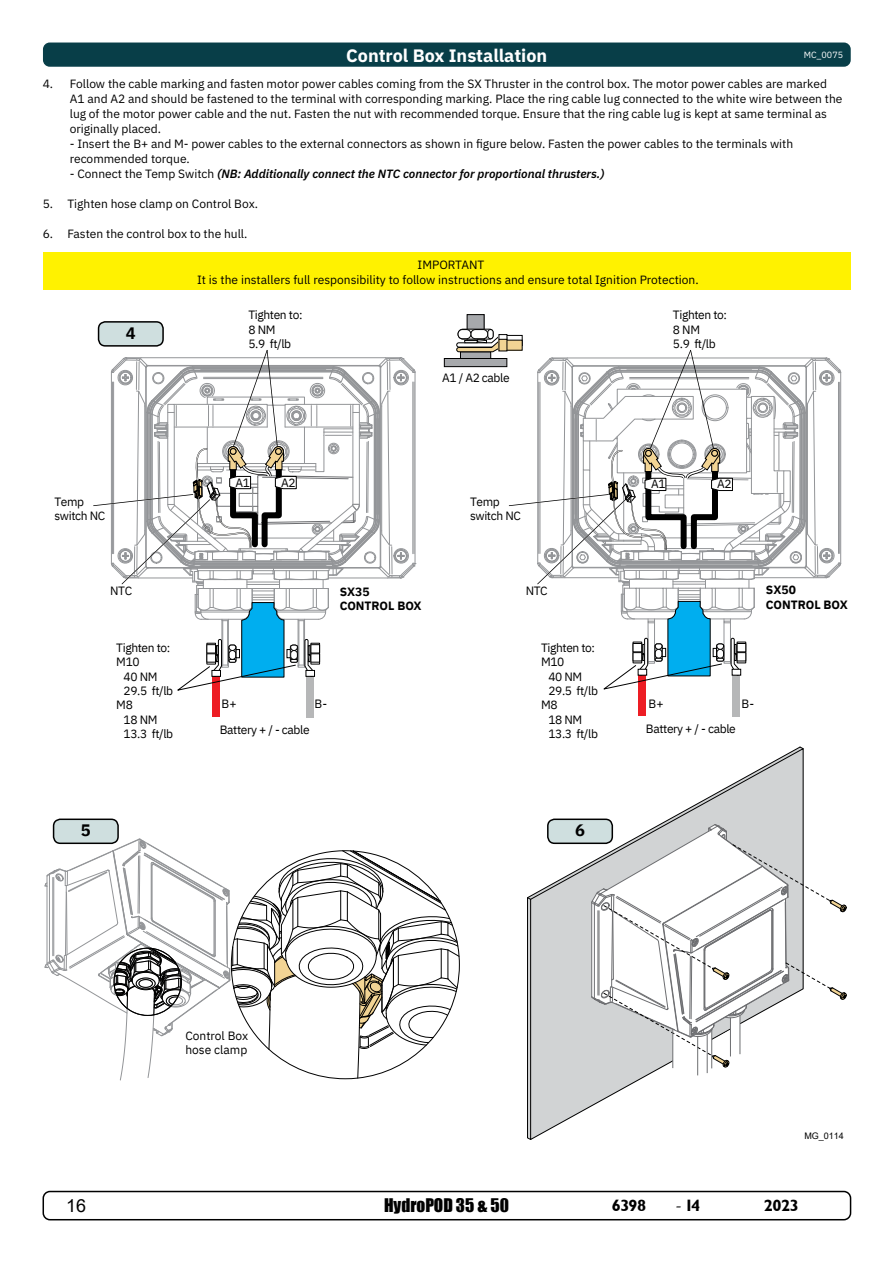
<style>
.page{position:relative;width:893px;height:1263px;background:#fff}
.page>*{position:absolute;margin:0;border:0;box-sizing:border-box;transform-origin:0 0}
.t1{font:700 18px "IBM Plex Sans";color:#fff}
.t2{font:18px "Arial";color:#000}
.t3{font:17.25px "Impact";color:#000}
.t4{font:16.5px "Garrison Sans BOLD";letter-spacing:-.03em;color:#000}
.t5{font:700 16.5px "IBM Plex Sans";color:#000}
.t6{font:12px/15px "IBM Plex Sans";color:#000}
.t7{font:12px/14.4px "IBM Plex Sans";letter-spacing:-.03em;color:#000}
.t8{font:italic 600 12px "IBM Plex Sans";color:#000}
.t9{font:700 12px/14.4px "IBM Plex Sans";color:#000}
.t10{font:9px "Arial";color:#000}
.t11{font:9px "IBM Plex Sans";color:#fff}
.s1{font-weight:400;font-style:normal}
.s2{font-family:"Minion Pro";font-size:18px}
</style>
<div class="page">
<div style="left:43px;top:1191px;width:808px;height:29px;border:2px solid #000;border-radius:7px"></div>
<div style="left:99px;top:322px;width:64px;height:24px;background:#cfdfdf;border-radius:7px"></div>
<div style="left:98px;top:321px;width:66px;height:26px;border:2px solid #000;border-radius:7px"></div>
<div style="left:467px;top:315px;width:17px;height:44px;background:#a7a9ac"></div>
<div style="left:467px;top:314px;width:17px;height:45px;border:1px solid #000"></div>
<div style="left:444px;top:358px;width:63px;height:9px;background:#a7a9ac"></div>
<div style="left:444px;top:358px;width:63px;height:9px;border:1px solid #000"></div>
<svg style="left:44px;top:838px;width:416px;height:242px"></svg>
<svg style="left:530px;top:747px;width:274px;height:393px"></svg>
<svg style="left:799px;top:746px;width:5px;height:4px"></svg>
<svg style="left:527px;top:897px;width:5px;height:3px"></svg>
<div style="left:548px;top:819px;width:64px;height:24px;background:#cfdfdf;border-radius:7px"></div>
<div style="left:547px;top:818px;width:66px;height:26px;border:2px solid #000;border-radius:7px"></div>
<div style="left:54px;top:819px;width:64px;height:24px;background:#cfdfdf;border-radius:7px"></div>
<div style="left:53px;top:818px;width:66px;height:26px;border:2px solid #000;border-radius:7px"></div>
<svg style="left:591px;top:824px;width:256px;height:246px"></svg>
<hr style="left:697px;top:1037px;width:1px;height:38px;background:#6d6e71">
<hr style="left:672px;top:1029px;width:1px;height:39px;background:#6d6e71">
<hr style="left:707px;top:1034px;width:1px;height:39px;background:#6d6e71">
<hr style="left:730px;top:1018px;width:1px;height:38px;background:#6d6e71">
<hr style="left:711px;top:1030px;width:1px;height:38px;background:#6d6e71">
<hr style="left:740px;top:1015px;width:1px;height:39px;background:#6d6e71">
<div style="left:306px;top:674px;width:8px;height:44px;background:#b6b7b8"></div>
<div style="left:213px;top:674px;width:7px;height:43px;background:#ed1d24"></div>
<div style="left:733px;top:673px;width:7px;height:43px;background:#b6b7b8"></div>
<div style="left:639px;top:673px;width:7px;height:43px;background:#ed1d24"></div>
<svg style="left:93px;top:350px;width:323px;height:342px"></svg>
<svg style="left:456px;top:329px;width:385px;height:361px"></svg>
<div style="left:43px;top:43px;width:808px;height:24px;background:#083e48;border-radius:7px"></div>
<div style="left:43px;top:253px;width:807px;height:37px;background:#fff200"></div>
<p class="t1" style="left:346px;top:41px;width:203px">Control Box Installation</p>
<p class="t6" style="left:70px;top:75px;width:774px;text-indent:-27px">4. Follow the cable marking and fasten motor power cables coming from the SX Thruster in the control box. The motor power cables are marked A1 and A2 and should be fastened to the terminal with corresponding marking. Place the ring cable lug connected to the white wire between the lug of the motor power cable and the nut. Fasten the nut with recommended torque. Ensure that the ring cable lug is kept at same terminal as originally placed.</p>
<p class="t6" style="left:70px;top:135px;width:725px">- Insert the B+ and M- power cables to the external connectors as shown in figure below. Fasten the power cables to the terminals with recommended torque.</p>
<p class="t8" style="left:70px;top:164px;width:536px"><span class="s1">- Connect the Temp Switch</span> (NB: Additionally connect the NTC connector for proportional thrusters.)</p>
<p class="t6" style="left:43px;top:195px;width:217px">5. Tighten hose clamp on Control Box.</p>
<p class="t6" style="left:43px;top:225px;width:206px">6. Fasten the control box to the hull.</p>
<p class="t11" style="left:804px;top:48px;width:41px">MC_0075</p>
<p class="t5" style="left:126px;top:320px;width:11px">4</p>
<p class="t6" style="left:197px;top:256px;width:503px;text-align:center">IMPORTANT<br>It is the installers full responsibility to follow instructions and ensure total Ignition Protection.</p>
<p class="t7" style="left:248px;top:307px;width:56px">Tighten to:<br>8 NM<br>5.9 ft/lb</p>
<p class="t7" style="left:673px;top:307px;width:56px">Tighten to:<br>8 NM<br>5.9 ft/lb</p>
<p class="t7" style="left:442px;top:370px;width:69px">A1 / A2 cable</p>
<p class="t6" style="left:235px;top:474px;width:16px">A1</p>
<p class="t6" style="left:281px;top:474px;width:16px">A2</p>
<p class="t6" style="left:651px;top:476px;width:16px">A1</p>
<p class="t6" style="left:717px;top:476px;width:16px">A2</p>
<p class="t7" style="left:54px;top:494px;width:52px">Temp switch NC</p>
<p class="t7" style="left:470px;top:494px;width:52px">Temp switch NC</p>
<p class="t6" style="left:110px;top:583px;width:24px">NTC</p>
<p class="t9" style="left:340px;top:583px;width:83px">SX35<br>CONTROL BOX</p>
<p class="t9" style="left:766px;top:582px;width:83px">SX50<br>CONTROL BOX</p>
<p class="t6" style="left:526px;top:583px;width:24px">NTC</p>
<p class="t7" style="left:116px;top:639px;width:56px">Tighten to:</p>
<p class="t6" style="left:116px;top:653px;width:25px">M10</p>
<p class="t6" style="left:124px;top:668px;width:35px">40 NM</p>
<p class="t6" style="left:124px;top:682px;width:51px">29.5 ft/lb</p>
<p class="t6" style="left:116px;top:697px;width:18px">M8</p>
<p class="t6" style="left:124px;top:711px;width:35px">18 NM</p>
<p class="t6" style="left:124px;top:725px;width:51px">13.3 ft/lb</p>
<p class="t7" style="left:541px;top:639px;width:56px">Tighten to:</p>
<p class="t6" style="left:541px;top:653px;width:25px">M10</p>
<p class="t6" style="left:548px;top:668px;width:35px">40 NM</p>
<p class="t6" style="left:548px;top:682px;width:51px">29.5 ft/lb</p>
<p class="t6" style="left:541px;top:697px;width:18px">M8</p>
<p class="t6" style="left:548px;top:711px;width:35px">18 NM</p>
<p class="t6" style="left:548px;top:725px;width:51px">13.3 ft/lb</p>
<p class="t6" style="left:222px;top:695px;width:17px">B+</p>
<p class="t6" style="left:314px;top:695px;width:14px">B-</p>
<p class="t6" style="left:648px;top:695px;width:17px">B+</p>
<p class="t6" style="left:741px;top:695px;width:14px">B-</p>
<p class="t7" style="left:646px;top:720px;width:91px">Battery + / - cable</p>
<p class="t7" style="left:220px;top:721px;width:91px">Battery + / - cable</p>
<p class="t5" style="left:81px;top:817px;width:11px">5</p>
<p class="t5" style="left:575px;top:817px;width:11px">6</p>
<p class="t6" style="left:185px;top:1027px;width:64px;line-height:14.4px">Control Box hose clamp</p>
<p class="t10" style="left:804px;top:1130px;width:41px">MG_0114</p>
<h1 class="t2" style="left:66px;top:1193px;width:22px">16</h1>
<h2 class="t3" style="left:384px;top:1192px;width:126px">HydroPOD 35 &amp; 50</h2>
<h3 class="t4" style="left:612px;top:1196px;width:36px">6398</h3>
<h3 class="t4" style="left:675px;top:1196px;width:26px"><span class="s2">-</span> 14</h3>
<h3 class="t4" style="left:764px;top:1196px;width:37px">2023</h3>
</div>
